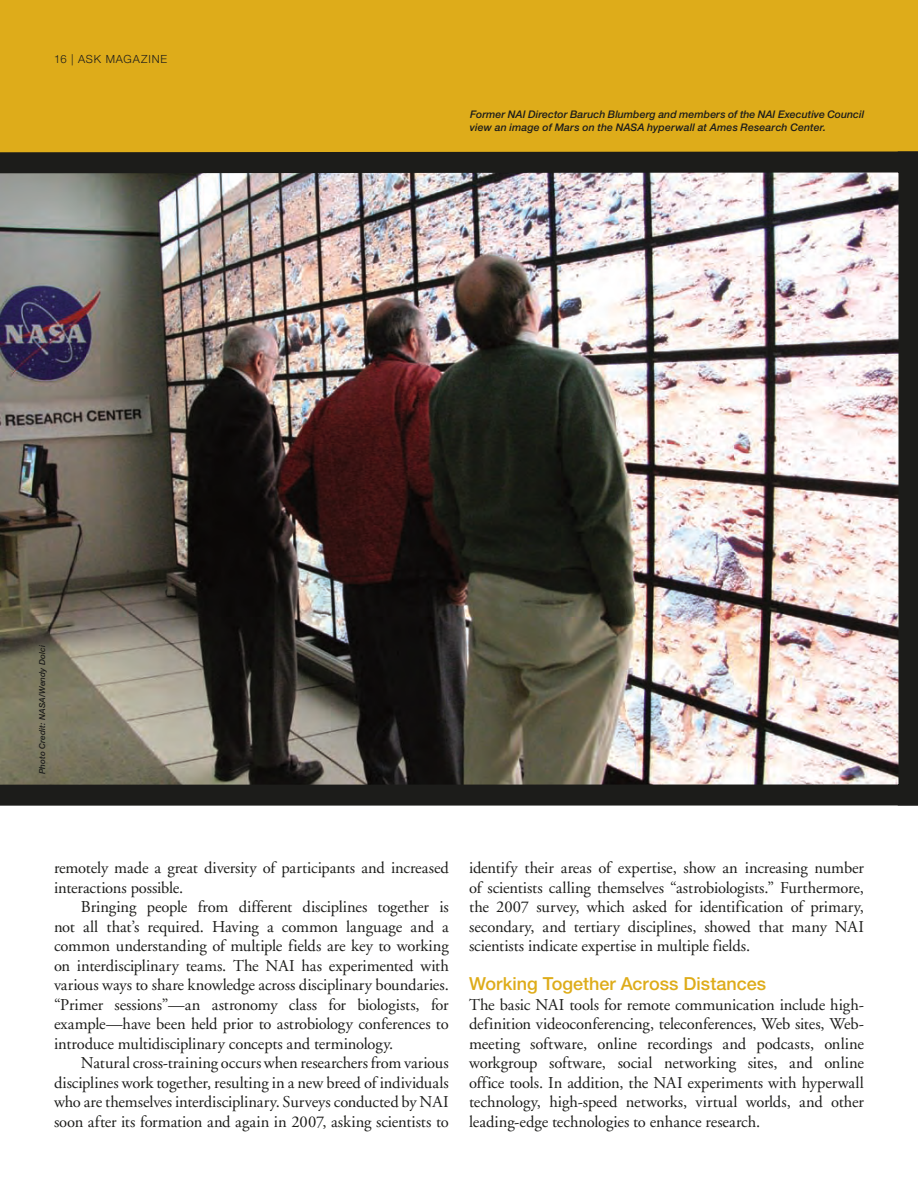
<style>
.page{position:relative;width:918px;height:1188px;background:#fff}
.page>*{position:absolute;margin:0;border:0;box-sizing:border-box;transform-origin:0 0}
.t1{font:500 18px "Helvetica Neue";color:#deac1a}
.t2{font:16.5px/19.5px "Adobe Garamond";letter-spacing:-.005em;color:#1c1c1a;text-align:justify}
.t3{font:300 11.25px "Helvetica Neue";letter-spacing:.075em;color:#1c1c1a}
.t4{font:italic 500 10.5px/13.5px "Helvetica Neue";letter-spacing:.01em;color:#1c1c1a}
.t5{font:italic 500 8.25px "Helvetica Neue";letter-spacing:.01em;color:#1c1c1a}
</style>
<div class="page">
<div style="left:0;top:0;width:918px;height:171px;background:#deac1a"></div>
<img style="left:0;top:151px;width:918px;height:655px">
<p class="t3" style="left:54px;top:52px;width:115px">16 | ASK MAGAZINE</p>
<p class="t4" style="left:470px;top:107px;width:396px">Former NAI Director Baruch Blumberg and members of the NAI Executive Council view an image of Mars on the NASA hyperwall at Ames Research Center.</p>
<p class="t5" style="left:37px;top:774px;width:130px;rotate:-90deg">Photo Credit: NASA/Wendy Dolci</p>
<p class="t2" style="left:54px;top:858px;width:396px">remotely made a great diversity of participants and increased interactions possible.</p>
<p class="t2" style="left:54px;top:897px;width:396px;text-indent:27px">Bringing people from different disciplines together is not all that’s required. Having a common language and a common understanding of multiple fields are key to working on interdisciplinary teams. The NAI has experimented with various ways to share knowledge across disciplinary boundaries. “Primer sessions”—an astronomy class for biologists, for example—have been held prior to astrobiology conferences to introduce multidisciplinary concepts and terminology.</p>
<p class="t2" style="left:54px;top:1053px;width:396px;text-indent:27px">Natural cross-training occurs when researchers from various disciplines work together, resulting in a new breed of individuals who are themselves interdisciplinary. Surveys conducted by NAI soon after its formation and again in 2007, asking scientists to</p>
<p class="t2" style="left:469px;top:858px;width:396px">identify their areas of expertise, show an increasing number of scientists calling themselves “astrobiologists.” Furthermore, the 2007 survey, which asked for identification of primary, secondary, and tertiary disciplines, showed that many NAI scientists indicate expertise in multiple fields.</p>
<p class="t1" style="left:469px;top:973px;width:299px">Working Together Across Distances</p>
<p class="t2" style="left:469px;top:995px;width:396px">The basic NAI tools for remote communication include high&shy;definition videoconferencing, teleconferences, Web sites, Web&shy;meeting software, online recordings and podcasts, online workgroup software, social networking sites, and online office tools. In addition, the NAI experiments with hyperwall technology, high-speed networks, virtual worlds, and other leading-edge technologies to enhance research.</p>
</div>
